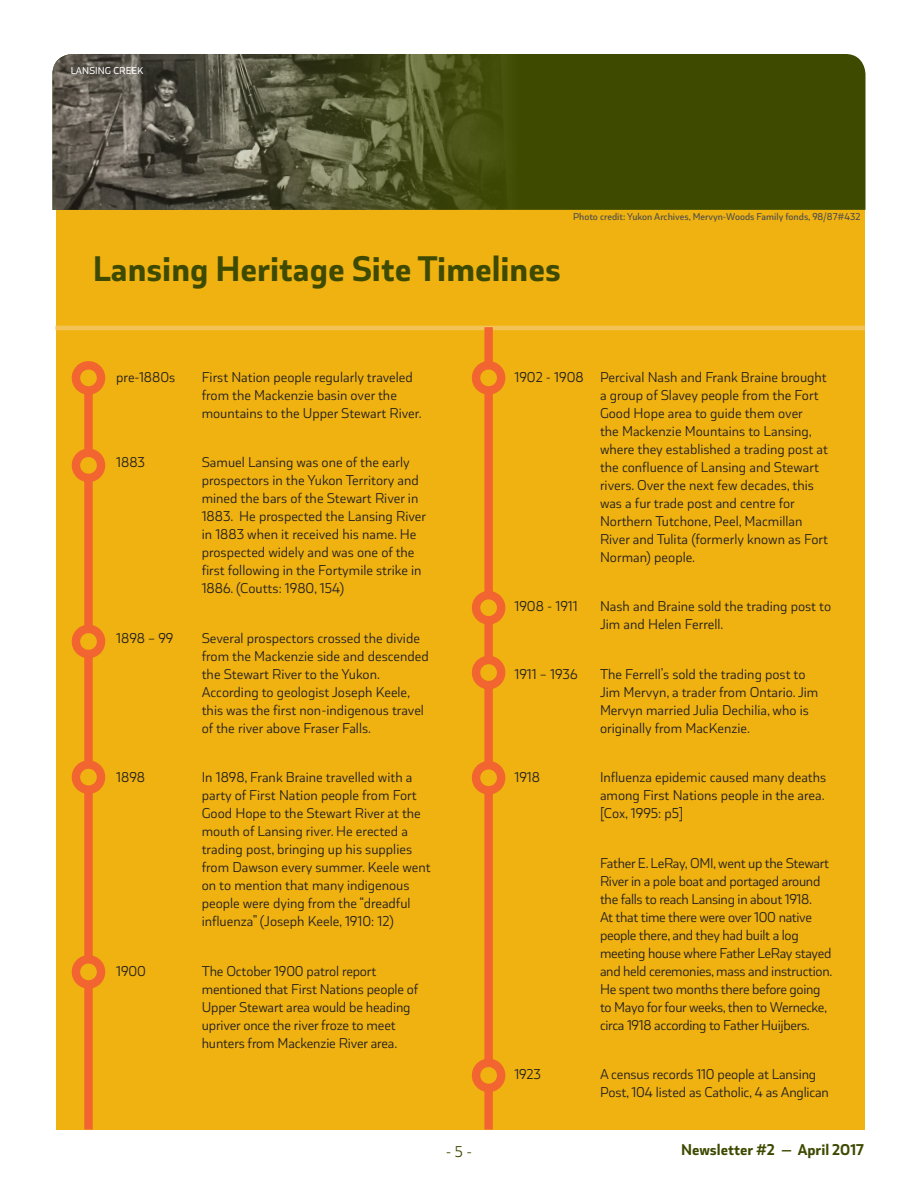
<style>
.page{position:relative;width:918px;height:1188px;background:#fff}
.page>*{position:absolute;margin:0;border:0;box-sizing:border-box;transform-origin:0 0}
._1_Subhead{font:700 37.5px "Coversans";color:#3e4a00}
.t1{font:700 16.5px "Coversans";color:#3e4a00}
.t2{font:16.5px "Coversans";color:#3e4a00}
.t3{font:15px/18px "Coversans";color:#231f20}
.t4{font:15px/18px "Coversans";letter-spacing:-.02em;color:#231f20}
._1_Photo_credit{font:500 10.5px "Coversans";color:#4b4c4d}
._1_Photo_caption{font:500 10.5px "Coversans";letter-spacing:.01em;color:#fff}
</style>
<div class="page">
<div style="left:56px;top:193px;width:809px;height:937px;background:#efb211"></div>
<div style="left:568px;top:54px;width:298px;height:156px;background:#3e4a00"></div>
<img style="left:52px;top:54px;width:516px;height:156px">
<hr style="left:56px;top:326px;width:809px;height:4px;background:#f4c357">
<div style="left:84px;top:378px;width:9px;height:752px;background:#f26430"></div>
<div style="left:76px;top:453px;width:25px;height:25px;background:#efb211;border-radius:50%"></div>
<div style="left:72px;top:449px;width:33px;height:33px;border:8px solid #f26430;border-radius:50%"></div>
<div style="left:76px;top:629px;width:25px;height:25px;background:#efb211;border-radius:50%"></div>
<div style="left:72px;top:625px;width:33px;height:33px;border:8px solid #f26430;border-radius:50%"></div>
<svg style="left:76px;top:765px;width:25px;height:25px"></svg>
<div style="left:72px;top:760px;width:33px;height:34px;border:8px solid #f26430;border-radius:50%"></div>
<svg style="left:76px;top:959px;width:25px;height:25px"></svg>
<div style="left:72px;top:955px;width:33px;height:34px;border:8px solid #f26430;border-radius:50%"></div>
<div style="left:484px;top:327px;width:9px;height:803px;background:#f26430"></div>
<svg style="left:476px;top:365px;width:25px;height:25px"></svg>
<div style="left:472px;top:361px;width:33px;height:34px;border:8px solid #f26430;border-radius:50%"></div>
<svg style="left:476px;top:595px;width:25px;height:25px"></svg>
<div style="left:472px;top:591px;width:33px;height:34px;border:8px solid #f26430;border-radius:50%"></div>
<div style="left:476px;top:660px;width:25px;height:25px;background:#efb211;border-radius:50%"></div>
<div style="left:472px;top:656px;width:33px;height:33px;border:8px solid #f26430;border-radius:50%"></div>
<svg style="left:476px;top:765px;width:25px;height:25px"></svg>
<div style="left:472px;top:761px;width:33px;height:34px;border:8px solid #f26430;border-radius:50%"></div>
<div style="left:476px;top:1063px;width:25px;height:25px;background:#efb211;border-radius:50%"></div>
<div style="left:472px;top:1059px;width:33px;height:33px;border:8px solid #f26430;border-radius:50%"></div>
<svg style="left:76px;top:365px;width:25px;height:25px"></svg>
<div style="left:72px;top:361px;width:33px;height:34px;border:8px solid #f26430;border-radius:50%"></div>
<p class="_1_Photo_caption" style="left:71px;top:65px;width:74px">LANSING CREEK</p>
<p class="_1_Subhead" style="left:93px;top:247px;width:470px">Lansing Heritage Site Timelines</p>
<p class="_1_Photo_credit" style="left:573px;top:211px;width:289px">Photo credit: Yukon Archives, Mervyn-Woods Family fonds, 98/87#432</p>
<p class="t3" style="left:116px;top:368px;width:61px">pre-1880s</p>
<p class="t3" style="left:202px;top:368px;width:222px">First Nation people regularly traveled from the Mackenzie basin over the mountains to the Upper Stewart River.</p>
<p class="t3" style="left:116px;top:453px;width:30px">1883</p>
<p class="t3" style="left:202px;top:453px;width:226px">Samuel Lansing was one of the early prospectors in the Yukon Territory and mined the bars of the Stewart River in 1883. He prospected the Lansing River in 1883 when it received his name. He prospected widely and was one of the first following in the Fortymile strike in 1886. (Coutts: 1980, 154)</p>
<p class="t3" style="left:116px;top:629px;width:59px">1898 – 99</p>
<p class="t3" style="left:202px;top:629px;width:229px">Several prospectors crossed the divide from the Mackenzie side and descended the Stewart River to the Yukon.<br>According to geologist Joseph Keele, this was the first non-indigenous travel of the river above Fraser Falls.</p>
<p class="t3" style="left:116px;top:768px;width:30px">1898</p>
<p class="t3" style="left:202px;top:768px;width:230px">In 1898, Frank Braine travelled with a party of First Nation people from Fort Good Hope to the Stewart River at the mouth of Lansing river. He erected a trading post, bringing up his supplies from Dawson every summer. Keele went on to mention that many indigenous people were dying from the “dreadful influenza” (Joseph Keele, 1910: 12)</p>
<p class="t3" style="left:116px;top:962px;width:31px">1900</p>
<p class="t3" style="left:202px;top:962px;width:218px">The October 1900 patrol report mentioned that First Nations people of Upper Stewart area would be heading upriver once the river froze to meet hunters from Mackenzie River area.</p>
<p class="t3" style="left:600px;top:368px;width:230px;text-indent:-86px">1902 - 1908 Percival Nash and Frank Braine brought a group of Slavey people from the Fort Good Hope area to guide them over<br>the Mackenzie Mountains to Lansing, where they established a trading post at the confluence of Lansing and Stewart rivers. Over the next few decades, this was a fur trade post and centre for Northern Tutchone, Peel, Macmillan River and Tulita (formerly known as Fort Norman) people.</p>
<p class="t3" style="left:514px;top:597px;width:65px">1908 - 1911</p>
<p class="t3" style="left:600px;top:597px;width:233px">Nash and Braine sold the trading post to<br>Jim and Helen Ferrell.</p>
<p class="t3" style="left:514px;top:665px;width:65px">1911 – 1936</p>
<p class="t3" style="left:600px;top:665px;width:220px">The Ferrell’s sold the trading post to Jim Mervyn, a trader from Ontario. Jim Mervyn married Julia Dechilia, who is originally from MacKenzie.</p>
<p class="t3" style="left:514px;top:768px;width:27px">1918</p>
<p class="t3" style="left:600px;top:768px;width:228px;text-align:justify">Influenza epidemic caused many deaths among First Nations people in the area. [Cox, 1995: p5]</p>
<p class="t4" style="left:600px;top:854px;width:234px">Father E. LeRay, OMI, went up the Stewart River in a pole boat and portaged around the falls to reach Lansing in about 1918.<br>At that time there were over 100 native people there, and they had built a log meeting house where Father LeRay stayed and held ceremonies, mass and instruction.<br>He spent two months there before going to Mayo for four weeks, then to Wernecke, circa 1918 according to Father Huijbers.</p>
<p class="t3" style="left:514px;top:1065px;width:28px">1923</p>
<p class="t3" style="left:600px;top:1065px;width:230px">A census records 110 people at Lansing<br>Post, 104 listed as Catholic, 4 as Anglican</p>
<p class="t2" style="left:446px;top:1142px;width:28px">- 5 -</p>
<p class="t1" style="left:681px;top:1140px;width:184px">Newsletter #2 — April 2017</p>
</div>
